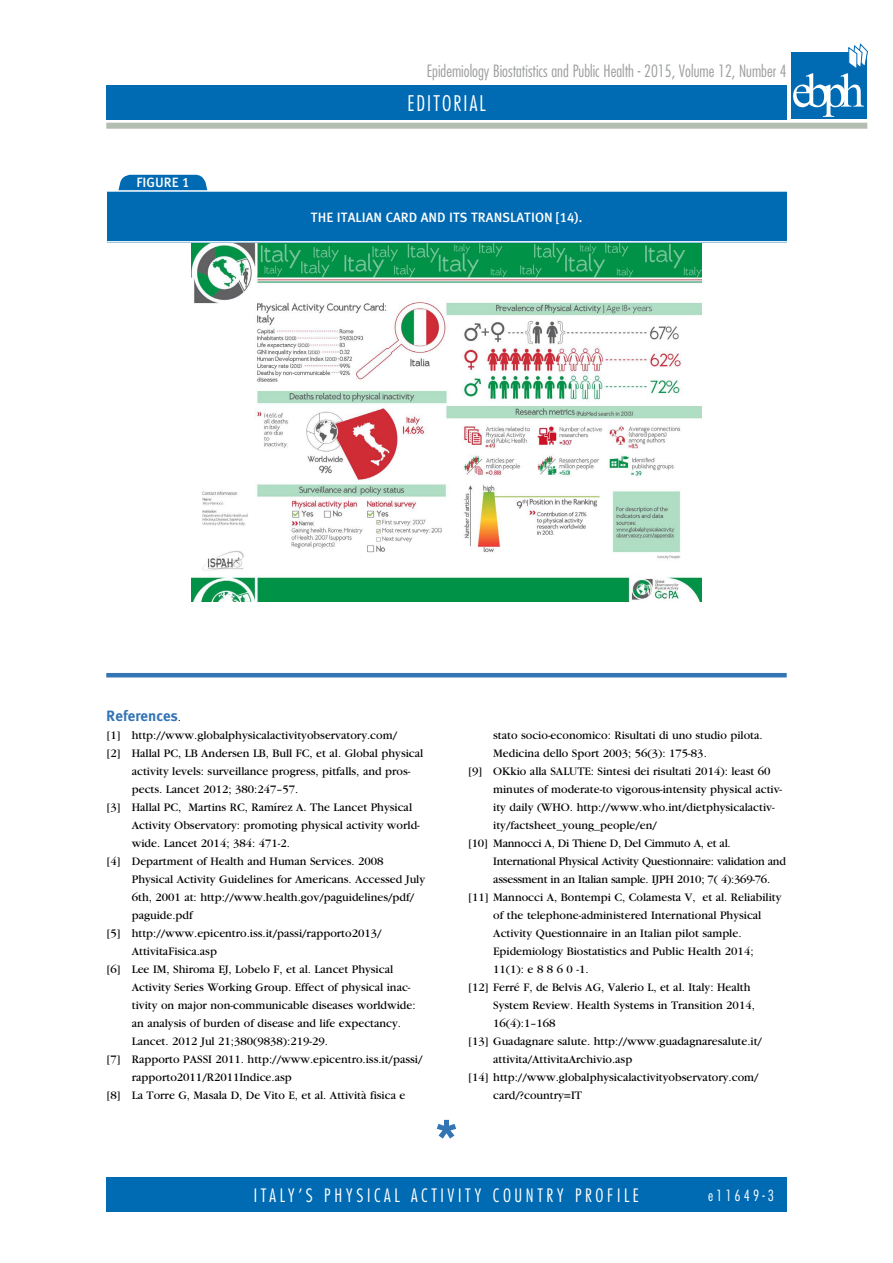
<style>
.page{position:relative;width:893px;height:1263px;background:#fff}
.page>*{position:absolute;margin:0;border:0;box-sizing:border-box;transform-origin:0 0}
.t1{font:300 condensed 21px "Futura Std";letter-spacing:.1em;color:#fff}
.t2{font:300 condensed 18px "Futura Std";letter-spacing:.2em;color:#fff}
.t3{font:300 condensed 16.5px "Futura Std";color:#9c9e9f}
.t4{font:700 15px "Meta Plus";color:#3374b5}
.t5{font:300 condensed 15px "Futura Std";letter-spacing:.2em;color:#fff}
.t6{font:13.5px "Meta Plus Medium Caps";color:#fff}
.t7{font:12px "Garamond";color:#000}
.t8{font:12px "Garamond";letter-spacing:-.02em;color:#000}
.s1{font-family:"Garamond";font-weight:400;font-size:12px;color:#000}
</style>
<div class="page">
<div style="left:106px;top:85px;width:681px;height:34px;background:#006ab3"></div>
<div style="left:106px;top:1178px;width:681px;height:34px;background:#006ab3"></div>
<div style="left:106px;top:123px;width:761px;height:6px;background:#b4bdb1"></div>
<div style="left:791px;top:52px;width:76px;height:67px;background:#006ab3"></div>
<svg style="left:793px;top:43px;width:75px;height:74px"></svg>
<hr style="left:106px;top:673px;width:681px;height:4px;background:#3374b5">
<img style="left:191px;top:243px;width:510px;height:359px">
<svg style="left:118px;top:175px;width:90px;height:15px"></svg>
<div style="left:107px;top:191px;width:679px;height:51px;background:#006ab3"></div>
<hr style="left:106px;top:190px;width:687px;height:2px;background:#fff">
<hr style="left:106px;top:241px;width:687px;height:2px;background:#fff">
<svg style="left:437px;top:1120px;width:19px;height:18px"></svg>
<h3 class="t3" style="left:427px;top:62px;width:361px">Epidemiology Biostatistics and Public Health - 2015, Volume 12, Number 4</h3>
<p class="t6" style="left:136px;top:175px;width:55px">FIGURE 1</p>
<h1 class="t1" style="left:407px;top:91px;width:80px">EDITORIAL</h1>
<p class="t6" style="left:311px;top:209px;width:273px">THE ITALIAN CARD AND ITS TRANSLATION [14).</p>
<p class="t4" style="left:106px;top:707px;width:76px">References<span class="s1">.</span></p>
<p class="t7" style="left:106px;top:729px;width:292px">[1] http://www.globalphysicalactivityobservatory.com/</p>
<p class="t7" style="left:106px;top:747px;width:319px">[2] Hallal PC, LB Andersen LB, Bull FC, et al. Global physical</p>
<p class="t7" style="left:132px;top:765px;width:280px">activity levels: surveillance progress, pitfalls, and pros-</p>
<p class="t7" style="left:132px;top:783px;width:168px">pects. Lancet 2012; 380:247–57.</p>
<p class="t7" style="left:106px;top:801px;width:307px">[3] Hallal PC, Martins RC, Ramírez A. The Lancet Physical</p>
<p class="t7" style="left:132px;top:819px;width:289px">Activity Observatory: promoting physical activity world-</p>
<p class="t7" style="left:132px;top:837px;width:160px">wide. Lancet 2014; 384: 471-2.</p>
<p class="t7" style="left:106px;top:855px;width:279px">[4] Department of Health and Human Services. 2008</p>
<p class="t7" style="left:132px;top:873px;width:295px">Physical Activity Guidelines for Americans. Accessed July</p>
<p class="t7" style="left:132px;top:891px;width:284px">6th, 2001 at: http://www.health.gov/paguidelines/pdf/</p>
<p class="t7" style="left:132px;top:909px;width:62px">paguide.pdf</p>
<p class="t7" style="left:106px;top:927px;width:277px">[5] http://www.epicentro.iss.it/passi/rapporto2013/</p>
<p class="t7" style="left:132px;top:945px;width:87px">AttivitaFisica.asp</p>
<p class="t7" style="left:106px;top:963px;width:288px">[6] Lee IM, Shiroma EJ, Lobelo F, et al. Lancet Physical</p>
<p class="t7" style="left:132px;top:981px;width:280px">Activity Series Working Group. Effect of physical inac-</p>
<p class="t7" style="left:132px;top:999px;width:285px">tivity on major non-communicable diseases worldwide:</p>
<p class="t7" style="left:132px;top:1017px;width:271px">an analysis of burden of disease and life expectancy.</p>
<p class="t7" style="left:132px;top:1035px;width:198px">Lancet. 2012 Jul 21;380(9838):219-29.</p>
<p class="t7" style="left:106px;top:1053px;width:318px">[7] Rapporto PASSI 2011. http://www.epicentro.iss.it/passi/</p>
<p class="t7" style="left:132px;top:1071px;width:161px">rapporto2011/R2011Indice.asp</p>
<p class="t7" style="left:106px;top:1089px;width:301px">[8] La Torre G, Masala D, De Vito E, et al. Attività fisica e</p>
<p class="t7" style="left:493px;top:729px;width:271px">stato socio-economico: Risultati di uno studio pilota.</p>
<p class="t7" style="left:493px;top:747px;width:215px">Medicina dello Sport 2003; 56(3): 175-83.</p>
<p class="t7" style="left:468px;top:765px;width:304px">[9] OKkio alla SALUTE: Sintesi dei risultati 2014): least 60</p>
<p class="t7" style="left:493px;top:783px;width:290px">minutes of moderate-to vigorous-intensity physical activ-</p>
<p class="t7" style="left:493px;top:801px;width:283px">ity daily (WHO. http://www.who.int/dietphysicalactiv-</p>
<p class="t7" style="left:493px;top:819px;width:165px">ity/factsheet_young_people/en/</p>
<p class="t8" style="left:468px;top:837px;width:264px">[10] Mannocci A, Di Thiene D, Del Cimmuto A, et al.</p>
<p class="t8" style="left:493px;top:855px;width:294px">International Physical Activity Questionnaire: validation and</p>
<p class="t8" style="left:493px;top:873px;width:278px">assessment in an Italian sample. IJPH 2010; 7( 4):369-76.</p>
<p class="t7" style="left:468px;top:891px;width:315px">[11] Mannocci A, Bontempi C, Colamesta V, et al. Reliability</p>
<p class="t7" style="left:493px;top:909px;width:270px">of the telephone-administered International Physical</p>
<p class="t7" style="left:493px;top:927px;width:250px">Activity Questionnaire in an Italian pilot sample.</p>
<p class="t7" style="left:493px;top:945px;width:262px">Epidemiology Biostatistics and Public Health 2014;</p>
<p class="t7" style="left:493px;top:963px;width:97px">11(1): e 8 8 6 0 -1.</p>
<p class="t7" style="left:468px;top:981px;width:284px">[12] Ferré F, de Belvis AG, Valerio L, et al. Italy: Health</p>
<p class="t7" style="left:493px;top:999px;width:263px">System Review. Health Systems in Transition 2014,</p>
<p class="t7" style="left:493px;top:1017px;width:64px">16(4):1–168</p>
<p class="t7" style="left:468px;top:1035px;width:296px">[13] Guadagnare salute. http://www.guadagnaresalute.it/</p>
<p class="t7" style="left:493px;top:1053px;width:141px">attivita/AttivitaArchivio.asp</p>
<p class="t7" style="left:468px;top:1071px;width:292px">[14] http://www.globalphysicalactivityobservatory.com/</p>
<p class="t7" style="left:493px;top:1089px;width:90px">card/?country=IT</p>
<h2 class="t2" style="left:254px;top:1185px;width:387px">ITALY’S PHYSICAL ACTIVITY COUNTRY PROFILE</h2>
<p class="t5" style="left:708px;top:1187px;width:67px">e11649-3</p>
</div>
